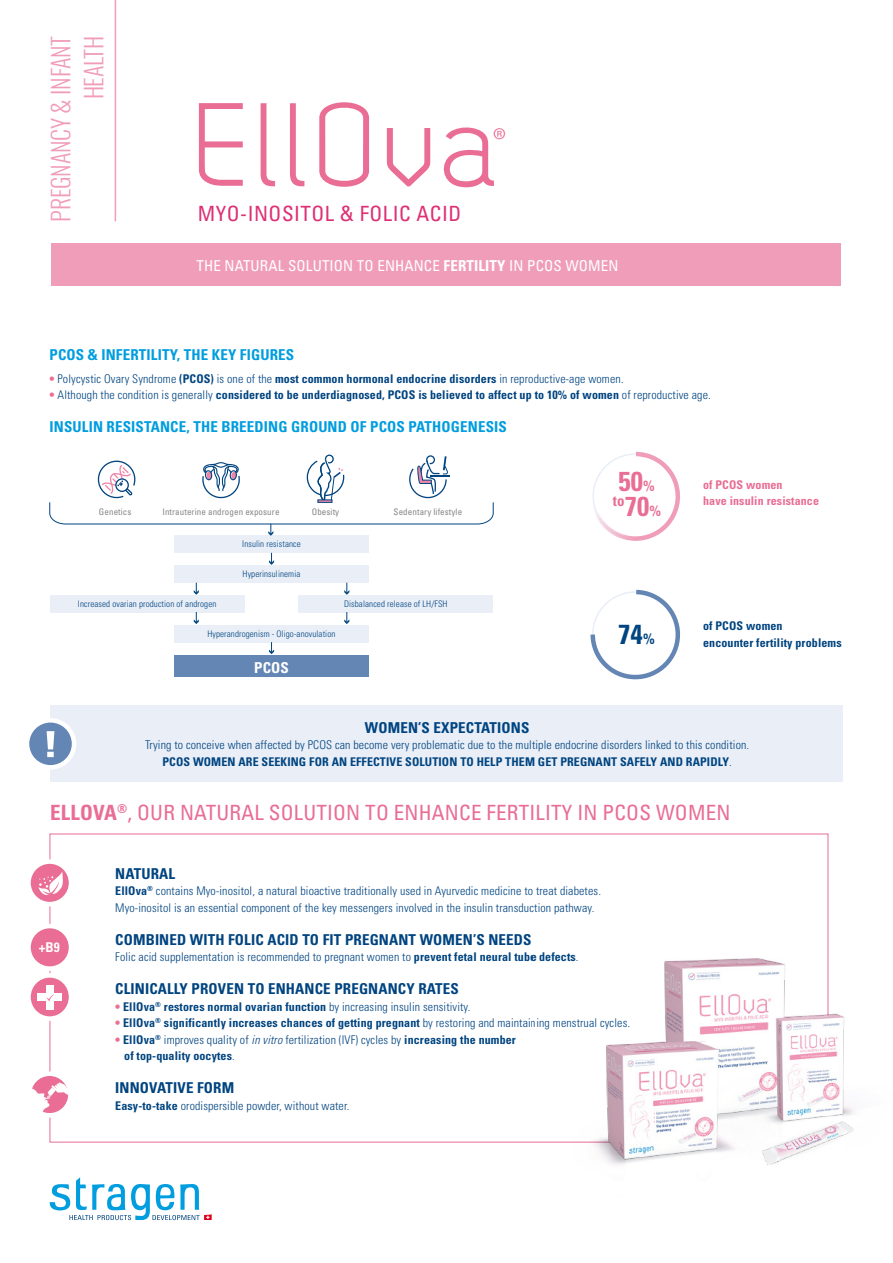
<style>
.page{position:relative;width:893px;height:1263px;background:#fff}
.page>*{position:absolute;margin:0;border:0;box-sizing:border-box;transform-origin:0 0}
.t1{font:700 condensed 27.45px "Univers";color:#004480}
.t2{font:700 condensed 27.3px "Univers";color:#e96d95}
.t3{font:300 24px/33px "Oswald";letter-spacing:-.01em;color:#f09dba;text-align:right}
.t4{font:condensed 21px "Univers";letter-spacing:.01em;color:#e96d95}
.t5{font:condensed 21px "Univers";letter-spacing:.025em;color:#dd3075}
.t6{font:700 condensed 15px "Univers";letter-spacing:.01em;color:#004480}
.t7{font:700 condensed 15px "Univers";letter-spacing:.01em;color:#009ddf}
.t8{font:condensed 15px "Univers";letter-spacing:.01em;color:#fff}
.t9{font:700 condensed 15px "Univers";color:#fff}
.t10{font:700 condensed 14.85px "Univers";color:#e96d95}
.t11{font:700 condensed 13.5px "Univers";color:#fff}
.t12{font:300 condensed 12px/16.5px "Univers";letter-spacing:.01em;color:#004480;text-align:center}
.t13{font:700 condensed 12px/16.5px "Univers";letter-spacing:.01em;color:#004480}
.t14{font:700 condensed 12px/16.5px "Univers";letter-spacing:.01em;color:#e96d95}
.t15{font:300 condensed 9px "Univers";letter-spacing:.01em;color:#004480}
.t16{font:condensed 9px "Univers";letter-spacing:.01em;color:#868789}
.s1{font-weight:700}
.s2{font-weight:700;color:#e96d95}
.s3{color:#e96d95}
.s4{font-weight:300}
.s5{font-size:14.85px}
.s6{font-size:15px}
.s7{font-weight:300;font-style:italic}
</style>
<div class="page">
<div style="left:51px;top:244px;width:790px;height:42px;background:#f09dba"></div>
<svg style="left:49px;top:1177px;width:163px;height:43px"></svg>
<div style="left:50px;top:705px;width:793px;height:77px;background:#e9eef7"></div>
<svg style="left:29px;top:718px;width:47px;height:51px"></svg>
<hr style="left:115px;top:0;width:1px;height:221px;background:#f09dba">
<svg style="left:199px;top:103px;width:44px;height:83px"></svg>
<svg style="left:261px;top:103px;width:14px;height:84px"></svg>
<svg style="left:290px;top:103px;width:14px;height:84px"></svg>
<svg style="left:319px;top:102px;width:50px;height:85px"></svg>
<svg style="left:387px;top:128px;width:43px;height:58px"></svg>
<svg style="left:443px;top:127px;width:62px;height:60px"></svg>
<img style="left:532px;top:936px;width:322px;height:229px">
<img style="left:607px;top:959px;width:246px;height:205px">
<svg style="left:28px;top:975px;width:43px;height:43px"></svg>
<div style="left:26px;top:973px;width:47px;height:48px;border:4px solid #fff;border-radius:50%"></div>
<div style="left:46px;top:985px;width:8px;height:24px;background:#fff"></div>
<div style="left:38px;top:993px;width:24px;height:8px;background:#fff"></div>
<svg style="left:46px;top:994px;width:8px;height:7px"></svg>
<svg style="left:28px;top:861px;width:43px;height:43px"></svg>
<div style="left:26px;top:859px;width:47px;height:47px;border:4px solid #fff;border-radius:50%"></div>
<svg style="left:38px;top:871px;width:26px;height:26px"></svg>
<div style="left:28px;top:926px;width:43px;height:42px;background:#e96d95;border-radius:50%"></div>
<div style="left:26px;top:924px;width:47px;height:47px;border:4px solid #fff;border-radius:50%"></div>
<svg style="left:29px;top:1074px;width:41px;height:41px"></svg>
<div style="left:27px;top:1071px;width:46px;height:46px;border:4px solid #fff;border-radius:50%"></div>
<svg style="left:30px;top:1082px;width:39px;height:32px"></svg>
<svg style="left:590px;top:589px;width:91px;height:91px"></svg>
<svg style="left:592px;top:452px;width:88px;height:89px"></svg>
<div style="left:174px;top:656px;width:195px;height:21px;background:#6486b4"></div>
<div style="left:174px;top:536px;width:195px;height:17px;background:#e9eef7"></div>
<div style="left:174px;top:625px;width:195px;height:17px;background:#e9eef7"></div>
<div style="left:50px;top:595px;width:195px;height:17px;background:#e9eef7"></div>
<div style="left:299px;top:595px;width:194px;height:17px;background:#e9eef7"></div>
<div style="left:174px;top:566px;width:195px;height:17px;background:#e9eef7"></div>
<svg style="left:269px;top:553px;width:5px;height:12px"></svg>
<svg style="left:269px;top:642px;width:5px;height:12px"></svg>
<svg style="left:194px;top:583px;width:5px;height:12px"></svg>
<svg style="left:344px;top:583px;width:5px;height:12px"></svg>
<svg style="left:194px;top:612px;width:5px;height:12px"></svg>
<svg style="left:344px;top:612px;width:5px;height:12px"></svg>
<svg style="left:49px;top:455px;width:445px;height:81px"></svg>
<h3 class="t3" style="left:42px;top:222px;width:187px;rotate:-90deg">PREGNANCY &amp; INFANT<br>HEALTH</h3>
<h3 class="t5" style="left:198px;top:200px;width:265px">MYO-INOSITOL &amp; FOLIC ACID</h3>
<p class="t8" style="left:197px;top:256px;width:424px">THE NATURAL SOLUTION TO ENHANCE <span class="s1">FERTILITY</span> IN PCOS WOMEN</p>
<p class="t7" style="left:50px;top:346px;width:246px">PCOS &amp; INFERTILITY, THE KEY FIGURES</p>
<p class="t12" style="left:50px;top:370px;width:576px"><span class="s2">•</span> Polycystic Ovary Syndrome <span class="s1">(PCOS)</span> is one of the <span class="s1">most common hormonal endocrine disorders</span> in reproductive-age women.</p>
<p class="t13" style="left:50px;top:387px;width:663px"><span class="s3">•</span> <span class="s4">Although the condition is generally</span> considered to be underdiagnosed, PCOS is believed to affect up to 10% of women <span class="s4">of reproductive age.</span></p>
<p class="t7" style="left:50px;top:418px;width:459px">INSULIN RESISTANCE, THE BREEDING GROUND OF PCOS PATHOGENESIS</p>
<p class="t16" style="left:99px;top:507px;width:34px">Genetics</p>
<p class="t16" style="left:162px;top:507px;width:119px">Intrauterine androgen exposure</p>
<p class="t16" style="left:312px;top:507px;width:29px">Obesity</p>
<p class="t16" style="left:394px;top:507px;width:70px">Sedentary lifestyle</p>
<p class="t15" style="left:78px;top:599px;width:140px">Increased ovarian production of androgen</p>
<p class="t15" style="left:242px;top:539px;width:60px">Insulin resistance</p>
<p class="t15" style="left:243px;top:569px;width:59px">Hyperinsulinemia</p>
<p class="t15" style="left:207px;top:628px;width:130px">Hyperandrogenism - Oligo-anovulation</p>
<p class="t9" style="left:254px;top:658px;width:36px">PCOS</p>
<p class="t15" style="left:344px;top:599px;width:105px">Disbalanced release of LH/FSH</p>
<h2 class="t2" style="left:618px;top:465px;width:38px">50<span class="s5">%</span></h2>
<p class="t10" style="left:613px;top:492px;width:13px">to</p>
<h2 class="t2" style="left:625px;top:489px;width:38px">70<span class="s5">%</span></h2>
<h1 class="t1" style="left:618px;top:617px;width:38px">74<span class="s6">%</span></h1>
<p class="t14" style="left:703px;top:476px;width:117px">of PCOS women<br>have insulin resistance</p>
<p class="t13" style="left:703px;top:617px;width:140px">of PCOS women<br>encounter fertility problems</p>
<p class="t6" style="left:365px;top:718px;width:166px">WOMEN’S EXPECTATIONS</p>
<p class="t12" style="left:145px;top:736px;width:606px">Trying to conceive when affected by PCOS can become very problematic due to the multiple endocrine disorders linked to this condition.<br><span class="s1">PCOS WOMEN ARE SEEKING FOR AN EFFECTIVE SOLUTION TO HELP THEM GET PREGNANT SAFELY AND RAPIDLY</span>.</p>
<h3 class="t4" style="left:50px;top:800px;width:682px"><span class="s1">ELLOVA</span><sup>®</sup>, OUR NATURAL SOLUTION TO ENHANCE FERTILITY IN PCOS WOMEN</h3>
<p class="t11" style="left:39px;top:939px;width:23px">+B9</p>
<p class="t6" style="left:115px;top:864px;width:62px">NATURAL</p>
<p class="t12" style="left:115px;top:883px;width:487px;text-align:left"><span class="s1">EllOva</span><sup>®</sup> contains Myo-inositol, a natural bioactive traditionally used in Ayurvedic medicine to treat diabetes.<br>Myo-inositol is an essential component of the key messengers involved in the insulin transduction pathway.</p>
<p class="t6" style="left:115px;top:930px;width:418px">COMBINED WITH FOLIC ACID TO FIT PREGNANT WOMEN’S NEEDS</p>
<p class="t12" style="left:115px;top:949px;width:465px">Folic acid supplementation is recommended to pregnant women to <span class="s1">prevent fetal neural tube defects</span>.</p>
<p class="t6" style="left:115px;top:979px;width:345px">CLINICALLY PROVEN TO ENHANCE PREGNANCY RATES</p>
<p class="t13" style="left:115px;top:998px;width:357px"><span class="s3">•</span> EllOva<sup>®</sup> restores normal ovarian function <span class="s4">by increasing insulin sensitivity.</span></p>
<p class="t13" style="left:115px;top:1014px;width:516px"><span class="s3">•</span> EllOva<sup>®</sup> significantly increases chances of getting pregnant <span class="s4">by restoring and maintaining menstrual cycles.</span></p>
<p class="t13" style="left:124px;top:1031px;width:393px;text-indent:-9px"><span class="s3">•</span> EllOva<sup>®</sup> <span class="s4">improves quality of</span> <span class="s7">in vitro</span> <span class="s4">fertilization (IVF) cycles by</span> increasing the number of top-quality oocytes<span class="s4">.</span></p>
<p class="t6" style="left:115px;top:1078px;width:120px">INNOVATIVE FORM</p>
<p class="t12" style="left:115px;top:1097px;width:236px"><span class="s1">Easy-to-take</span> orodispersible powder, without water.</p>
</div>
